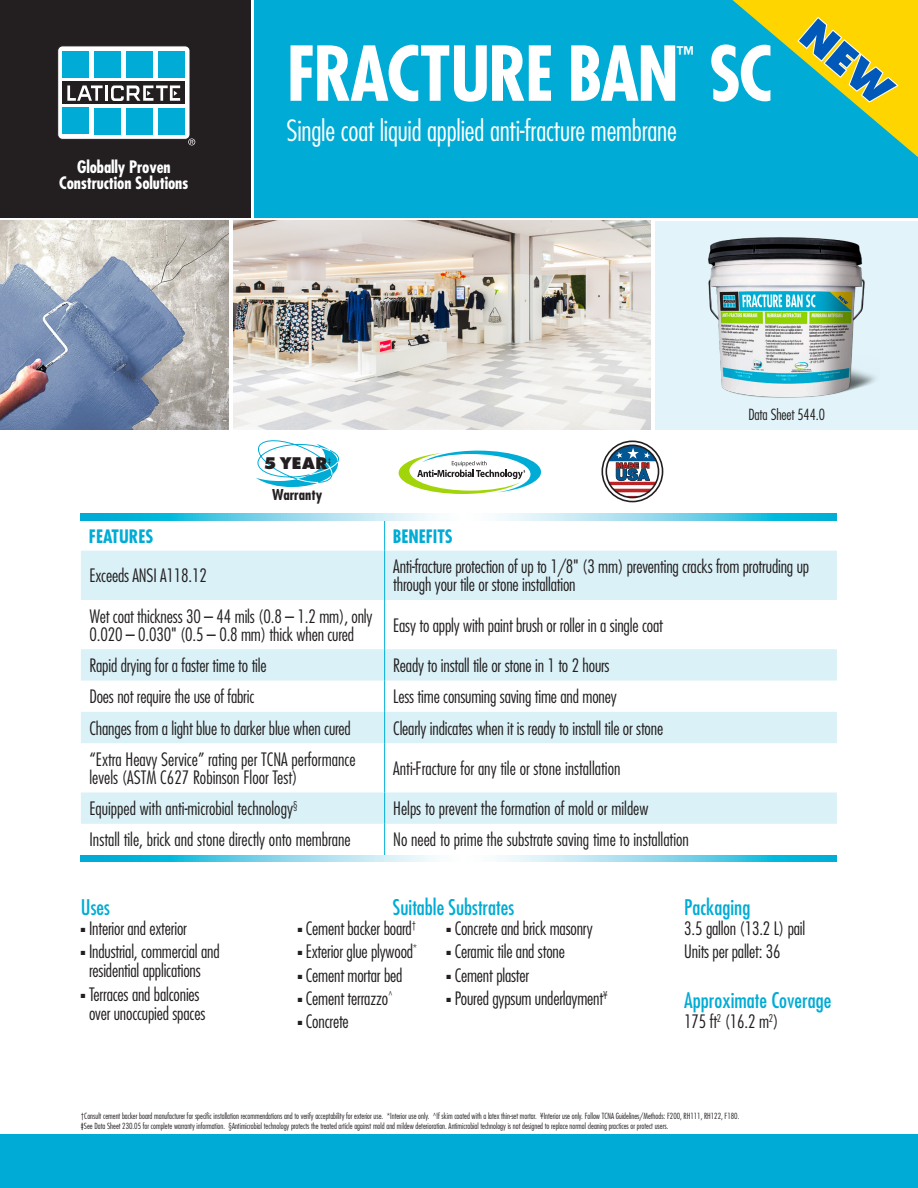
<style>
.page{position:relative;width:918px;height:1188px;background:#fff}
.page>*{position:absolute;margin:0;border:0;box-sizing:border-box;transform-origin:0 0}
.t1{font:700 condensed 73.5px "Futura";letter-spacing:-.03em;color:#fff}
.t2{font:300 condensed 28.5px "Futura";letter-spacing:-.01em;color:#fff}
.Features_Benies{font:condensed 21px "Futura";color:#00acd5}
.t3{font:700 condensed 21px "Futura";color:#fff}
.Features_Benies___te{font:300 condensed 18px/18px "Futura";letter-spacing:-.01em;color:#231f20}
.Bottom_Text{font:300 condensed 18px/19.5px "Futura";letter-spacing:-.01em;color:#231f20;text-align:center}
.Features_Benies-2{font:700 condensed 18px "Futura";color:#00acd5}
.t4{font:700 condensed 16.8px "Futura";letter-spacing:-.01em;color:#fff}
.t5{font:800 15.6px "Futura";color:#231f20}
.Color_DS_line{font:300 condensed 15px "Futura";letter-spacing:-.01em;color:#231f20}
.t6{font:700 condensed 14.55px "Futura";color:#231f20}
.t7{font:300 condensed 8.25px "Futura";color:#231f20}
.s1{font-weight:400}
</style>
<div class="page">
<div style="left:656px;top:221px;width:262px;height:208px;background:#e2f4f9"></div>
<div style="left:0;top:0;width:250px;height:217px;background:#231f20"></div>
<div style="left:254px;top:0;width:664px;height:217px;background:#00acd5"></div>
<div style="left:58px;top:46px;width:132px;height:93px;background:#fff;border-radius:5px"></div>
<div style="left:57px;top:46px;width:133px;height:94px;border:1px solid #231f20;border-radius:5px"></div>
<div style="left:63px;top:108px;width:26px;height:26px;background:#00acd5"></div>
<div style="left:94px;top:108px;width:27px;height:26px;background:#00acd5"></div>
<div style="left:126px;top:108px;width:27px;height:26px;background:#00acd5"></div>
<div style="left:158px;top:108px;width:27px;height:26px;background:#00acd5"></div>
<div style="left:63px;top:81px;width:122px;height:23px;background:#231f20"></div>
<svg style="left:67px;top:85px;width:113px;height:16px"></svg>
<div style="left:63px;top:51px;width:26px;height:27px;background:#00acd5"></div>
<div style="left:94px;top:51px;width:27px;height:27px;background:#00acd5"></div>
<div style="left:126px;top:51px;width:27px;height:27px;background:#00acd5"></div>
<div style="left:158px;top:51px;width:27px;height:27px;background:#00acd5"></div>
<svg style="left:188px;top:139px;width:7px;height:6px"></svg>
<div style="left:0;top:1134px;width:918px;height:54px;background:#00acd5"></div>
<svg style="left:399px;top:450px;width:142px;height:44px"></svg>
<svg style="left:256px;top:440px;width:83px;height:47px"></svg>
<img style="left:233px;top:221px;width:418px;height:208px">
<img style="left:0;top:221px;width:228px;height:208px">
<img style="left:708px;top:237px;width:167px;height:161px">
<div style="left:601px;top:441px;width:62px;height:61px;border:2px solid #231f20;border-radius:50%"></div>
<div style="left:606px;top:445px;width:53px;height:53px;border:2px solid #231f20;border-radius:50%"></div>
<svg style="left:608px;top:445px;width:48px;height:52px"></svg>
<svg style="left:81px;top:551px;width:756px;height:273px;fill:#daf1f7"></svg>
<hr style="left:384px;top:520px;width:1px;height:31px;background:#00acd5">
<hr style="left:384px;top:551px;width:1px;height:49px;background:#00acd5">
<hr style="left:384px;top:600px;width:1px;height:49px;background:#00acd5">
<hr style="left:384px;top:649px;width:1px;height:32px;background:#00acd5">
<hr style="left:384px;top:681px;width:1px;height:31px;background:#00acd5">
<hr style="left:384px;top:712px;width:1px;height:31px;background:#00acd5">
<hr style="left:384px;top:743px;width:1px;height:49px;background:#00acd5">
<hr style="left:384px;top:792px;width:1px;height:32px;background:#00acd5">
<hr style="left:384px;top:824px;width:1px;height:31px;background:#00acd5">
<svg style="left:81px;top:513px;width:756px;height:7px;background:#7ed5ea"></svg>
<svg style="left:81px;top:855px;width:756px;height:7px;background:#7ed5ea"></svg>
<svg style="left:732px;top:0;width:186px;height:157px"></svg>
<p class="t1" style="left:287px;top:28px;width:487px">FRACTURE BAN SC</p>
<p class="t3" style="left:677px;top:41px;width:18px">™</p>
<p class="t4" style="left:77px;top:166px;width:95px">Globally Proven</p>
<p class="t2" style="left:287px;top:114px;width:392px">Single coat liquid applied anti-fracture membrane</p>
<p class="t5" style="left:264px;top:453px;width:69px">5 YEAR<sup>‡</sup></p>
<p class="t6" style="left:272px;top:486px;width:52px">Warranty</p>
<p class="Color_DS_line" style="left:749px;top:406px;width:78px">Data Sheet 544.0</p>
<p class="Features_Benies-2" style="left:89px;top:525px;width:66px">FEATURES</p>
<p class="Features_Benies-2" style="left:393px;top:525px;width:62px">BENEFITS</p>
<p class="Features_Benies___te" style="left:90px;top:567px;width:119px">Exceeds ANSI A118.12</p>
<p class="Features_Benies___te" style="left:393px;top:558px;width:417px">Anti-fracture protection of up to 1/8" (3 mm) preventing cracks from protruding up through your tile or stone installation</p>
<p class="Features_Benies___te" style="left:90px;top:607px;width:284px">Wet coat thickness 30 – 44 mils (0.8 – 1.2 mm), only<br>0.020 – 0.030" (0.5 – 0.8 mm) thick when cured</p>
<p class="Features_Benies___te" style="left:393px;top:616px;width:271px">Easy to apply with paint brush or roller in a single coat</p>
<p class="Features_Benies___te" style="left:90px;top:656px;width:179px">Rapid drying for a faster time to tile</p>
<p class="Features_Benies___te" style="left:393px;top:656px;width:218px">Ready to install tile or stone in 1 to 2 hours</p>
<p class="Features_Benies___te" style="left:90px;top:688px;width:166px">Does not require the use of fabric</p>
<p class="Features_Benies___te" style="left:393px;top:688px;width:225px">Less time consuming saving time and money</p>
<p class="Features_Benies___te" style="left:90px;top:719px;width:263px">Changes from a light blue to darker blue when cured</p>
<p class="Features_Benies___te" style="left:393px;top:719px;width:271px">Clearly indicates when it is ready to install tile or stone</p>
<p class="Features_Benies___te" style="left:90px;top:750px;width:268px">“Extra Heavy Service” rating per TCNA performance levels (ASTM C627 Robinson Floor Test)</p>
<p class="Features_Benies___te" style="left:393px;top:759px;width:229px">Anti-Fracture for any tile or stone installation</p>
<p class="Features_Benies___te" style="left:90px;top:799px;width:209px">Equipped with anti-microbial technology<sup>§</sup></p>
<p class="Features_Benies___te" style="left:393px;top:799px;width:257px">Helps to prevent the formation of mold or mildew</p>
<p class="Features_Benies___te" style="left:90px;top:831px;width:263px">Install tile, brick and stone directly onto membrane</p>
<p class="Features_Benies___te" style="left:393px;top:831px;width:297px">No need to prime the substrate saving time to installation</p>
<p class="Features_Benies" style="left:393px;top:895px;width:123px">Suitable Substrates</p>
<p class="Features_Benies" style="left:684px;top:895px;width:68px">Packaging</p>
<p class="Bottom_Text" style="left:684px;top:918px;width:123px">3.5 gallon (13.2 L) pail</p>
<p class="Bottom_Text" style="left:684px;top:941px;width:98px">Units per pallet: 36</p>
<p class="Features_Benies" style="left:81px;top:895px;width:30px">Uses</p>
<p class="Bottom_Text" style="left:81px;top:918px;width:108px">■ Interior and exterior</p>
<p class="Bottom_Text" style="left:81px;top:941px;width:140px">■ Industrial, commercial and residential applications</p>
<p class="Bottom_Text" style="left:81px;top:984px;width:126px">■ Terraces and balconies over unoccupied spaces</p>
<p class="Features_Benies" style="left:684px;top:988px;width:149px">Approximate Coverage</p>
<p class="Bottom_Text" style="left:298px;top:919px;width:120px">■ Cement backer board<sup>†</sup></p>
<p class="Bottom_Text" style="left:298px;top:942px;width:121px">■ Exterior glue plywood<sup>*</sup></p>
<p class="Bottom_Text" style="left:298px;top:965px;width:106px">■ Cement mortar bed</p>
<p class="Bottom_Text" style="left:298px;top:988px;width:97px">■ Cement terrazzo<sup>^</sup></p>
<p class="Bottom_Text" style="left:298px;top:1012px;width:53px">■ Concrete</p>
<p class="Features_Benies___te" style="left:447px;top:919px;width:148px">■ Concrete and brick masonry</p>
<p class="Features_Benies___te" style="left:447px;top:943px;width:120px">■ Ceramic tile and stone</p>
<p class="Features_Benies___te" style="left:447px;top:966px;width:84px">■ Cement plaster</p>
<p class="Features_Benies___te" style="left:447px;top:989px;width:162px">■ Poured gypsum underlayment<sup>¥</sup></p>
<p class="Bottom_Text" style="left:684px;top:1011px;width:96px">175 ft<sup>2</sup> (16.2 m<sup>2</sup>)</p>
<p class="t7" style="left:81px;top:1111px;width:660px">†Consult cement backer board manufacturer for specific installation recommendations and to verify acceptability for exterior use. *Interior use only. ^If skim coated with a latex thin-set mortar. ¥Interior use only. Follow TCNA Guidelines/Methods: F200, RH111, RH122, F180.</p>
<p class="t7" style="left:81px;top:1121px;width:589px"><span class="s1">‡</span>See Data Sheet 230.05 for complete warranty information. §Antimicrobial technology protects the treated article against mold and mildew deterioration. Antimicrobial technology is not designed to replace normal cleaning practices or protect users.</p>
</div>
